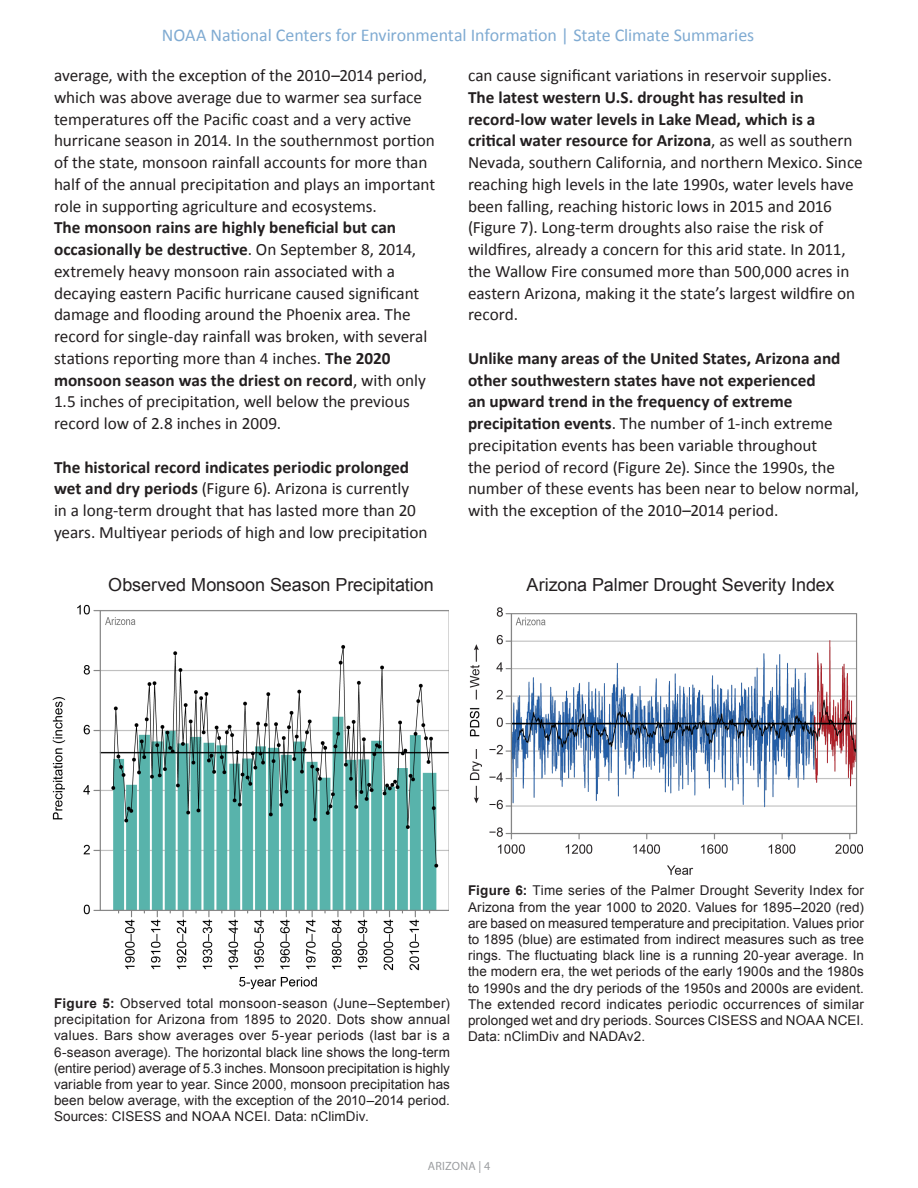
<style>
.page{position:relative;width:918px;height:1188px;background:#fff}
.page>*{position:absolute;margin:0;border:0;box-sizing:border-box;transform-origin:0 0}
.t1{font:18px "Calibri";letter-spacing:-.01em;color:#80abd2}
.Title-Figure_BLACK{font:18px "Arial";letter-spacing:-.005em;color:#231f20}
.Body{font:17.25px/21.8px "Calibri";letter-spacing:-.005em;color:#231f20}
.Figure_Caption{font:13.5px/16.2px "Arial";letter-spacing:.01em;color:#231f20;text-align:justify}
.t2{font:12px "Myriad Pro";letter-spacing:.02em;color:#9b9da0}
.s1{font-weight:700}
</style>
<div class="page">
<img style="left:52px;top:604px;width:396px;height:386px">
<img style="left:469px;top:607px;width:395px;height:268px">
<p class="t1" style="left:162px;top:23px;width:594px">NOAA National Centers for Environmental Information | State Climate Summaries</p>
<p class="Body" style="left:54px;top:64px;width:383px">average, with the exception of the 2010–2014 period, which was above average due to warmer sea surface temperatures off the Pacific coast and a very active hurricane season in 2014. In the southernmost portion of the state, monsoon rainfall accounts for more than half of the annual precipitation and plays an important role in supporting agriculture and ecosystems.<br><span class="s1">The monsoon rains are highly beneficial but can occasionally be destructive</span>. On September 8, 2014, extremely heavy monsoon rain associated with a decaying eastern Pacific hurricane caused significant damage and flooding around the Phoenix area. The record for single-day rainfall was broken, with several stations reporting more than 4 inches. <span class="s1">The 2020 monsoon season was the driest on record</span>, with only 1.5 inches of precipitation, well below the previous record low of 2.8 inches in 2009.</p>
<p class="Body" style="left:54px;top:456px;width:375px"><span class="s1">The historical record indicates periodic prolonged wet and dry periods</span> (Figure 6). Arizona is currently<br>in a long-term drought that has lasted more than 20 years. Multiyear periods of high and low precipitation</p>
<p class="Body" style="left:468px;top:65px;width:396px">can cause significant variations in reservoir supplies.<br><span class="s1">The latest western U.S. drought has resulted in record-low water levels in Lake Mead, which is a critical water resource for Arizona</span>, as well as southern Nevada, southern California, and northern Mexico. Since reaching high levels in the late 1990s, water levels have been falling, reaching historic lows in 2015 and 2016 (Figure 7). Long-term droughts also raise the risk of wildfires, already a concern for this arid state. In 2011, the Wallow Fire consumed more than 500,000 acres in eastern Arizona, making it the state’s largest wildfire on record.</p>
<p class="Body" style="left:468px;top:347px;width:393px"><span class="s1">Unlike many areas of the United States, Arizona and other southwestern states have not experienced<br>an upward trend in the frequency of extreme precipitation events</span>. The number of 1-inch extreme precipitation events has been variable throughout<br>the period of record (Figure 2e). Since the 1990s, the number of these events has been near to below normal, with the exception of the 2010–2014 period.</p>
<p class="Title-Figure_BLACK" style="left:108px;top:573px;width:327px">Observed Monsoon Season Precipitation</p>
<p class="Title-Figure_BLACK" style="left:527px;top:573px;width:310px">Arizona Palmer Drought Severity Index</p>
<p class="Figure_Caption" style="left:54px;top:995px;width:398px"><span class="s1">Figure 5:</span> Observed total monsoon-season (June–September) precipitation for Arizona from 1895 to 2020. Dots show annual values. Bars show averages over 5-year periods (last bar is a 6-season average). The horizontal black line shows the long-term (entire period) average of 5.3 inches. Monsoon precipitation is highly variable from year to year. Since 2000, monsoon precipitation has been below average, with the exception of the 2010–2014 period.<br>Sources: CISESS and NOAA NCEI. Data: nClimDiv.</p>
<p class="Figure_Caption" style="left:468px;top:883px;width:398px"><span class="s1">Figure 6:</span> Time series of the Palmer Drought Severity Index for Arizona from the year 1000 to 2020. Values for 1895–2020 (red) are based on measured temperature and precipitation. Values prior to 1895 (blue) are estimated from indirect measures such as tree rings. The fluctuating black line is a running 20-year average. In the modern era, the wet periods of the early 1900s and the 1980s to 1990s and the dry periods of the 1950s and 2000s are evident.<br>The extended record indicates periodic occurrences of similar prolonged wet and dry periods. Sources CISESS and NOAA NCEI.<br>Data: nClimDiv and NADAv2.</p>
<p class="t2" style="left:428px;top:1159px;width:64px">ARIZONA | 4</p>
</div>
